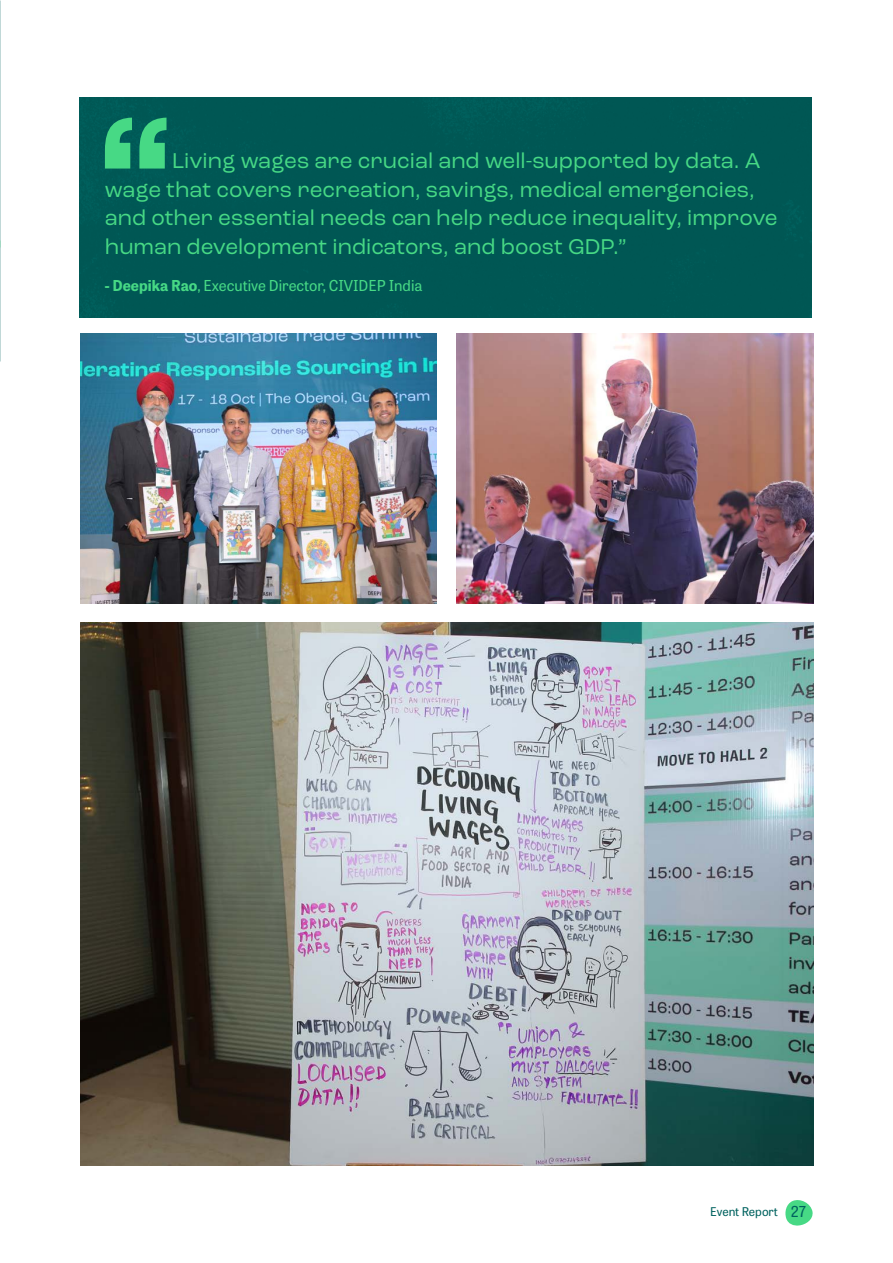
<style>
.page{position:relative;width:893px;height:1263px;background:#fff}
.page>*{position:absolute;margin:0;border:0;box-sizing:border-box;transform-origin:0 0}
.t1{font:22.5px/28.5px "Roc Grotesk";color:#47d985}
.t2{font:15px "Tablet Gothic";color:#47d985}
.t3{font:12px "Tablet Gothic";color:#00625f}
.s1{font-weight:700}
.s2{font-size:15px}
</style>
<div class="page">
<svg style="left:785px;top:1200px;width:28px;height:26px"></svg>
<div style="left:80px;top:98px;width:732px;height:219px;background:#005754"></div>
<svg style="left:105px;top:118px;width:61px;height:51px"></svg>
<img style="left:80px;top:334px;width:357px;height:270px">
<img style="left:456px;top:334px;width:357px;height:270px">
<img style="left:80px;top:622px;width:733px;height:543px">
<p class="t1" style="left:105px;top:146px;width:674px;text-indent:67px">Living wages are crucial and well-supported by data. A wage that covers recreation, savings, medical emergencies, and other essential needs can help reduce inequality, improve human development indicators, and boost GDP.”</p>
<p class="t2" style="left:105px;top:275px;width:319px"><span class="s1">- Deepika Rao</span>, Executive Director, CIVIDEP India</p>
<p class="t3" style="left:710px;top:1203px;width:97px">Event Report <span class="s2">27</span></p>
</div>
